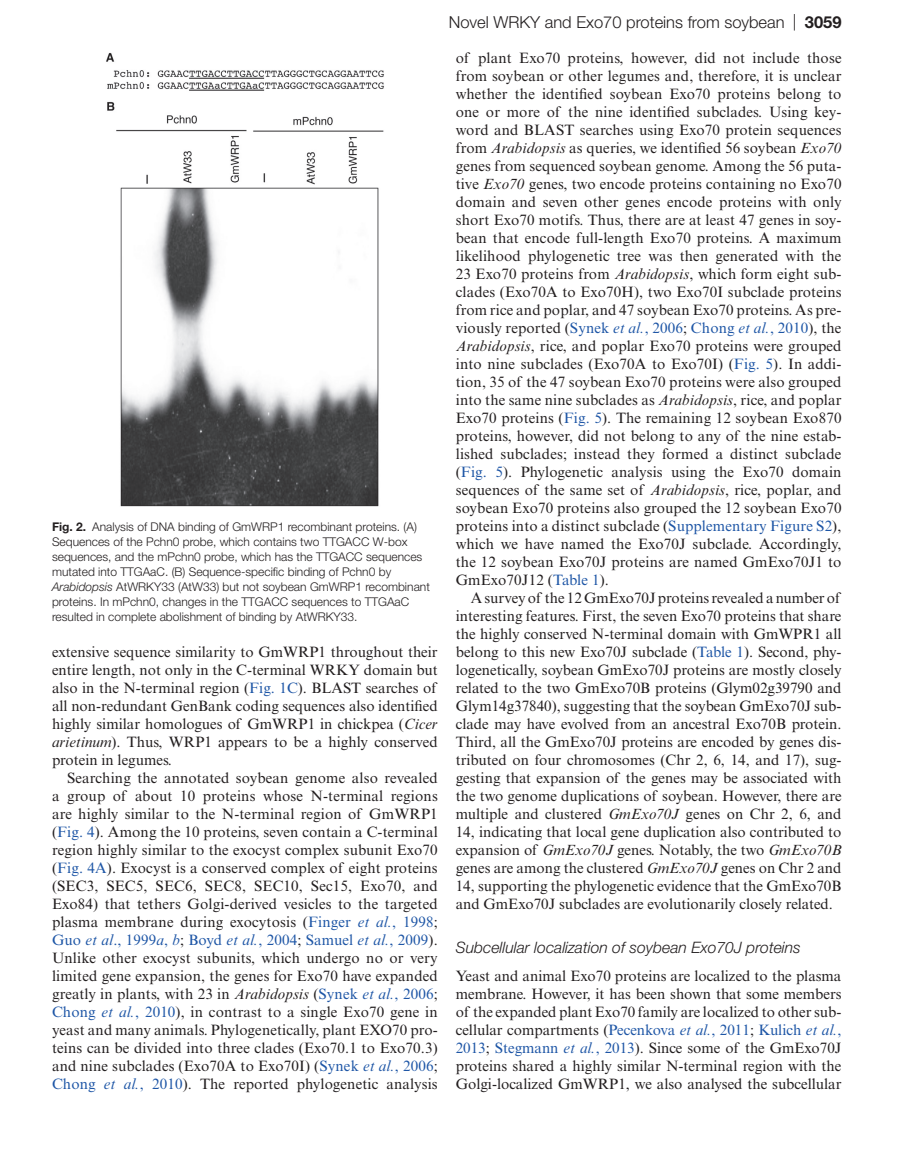
<style>
.page{position:relative;width:897px;height:1165px;background:#fff}
.page>*{position:absolute;margin:0;border:0;box-sizing:border-box;transform-origin:0 0}
.t1{font:300 16.5px "Helvetica Neue LT Std";color:#231f20}
.t2{font:italic 300 15.75px "Helvetica Neue LT Std";color:#231f20}
.t3{font:15px/18px "Times New Roman MT Std";color:#231f20;text-align:justify}
.t4{font:300 12px/15px "Helvetica Neue LT Std";color:#231f20}
.s1{font-weight:700}
.s2{font-style:italic}
.s3{color:#1e56a6}
.s4{font-style:italic;color:#1e56a6}
</style>
<div class="page">
<img style="left:106px;top:52px;width:278px;height:454px">
<p class="t4" style="left:52px;top:518px;width:379px"><span class="s1">Fig. 2.</span> Analysis of DNA binding of GmWRP1 recombinant proteins. (A)<br>Sequences of the Pchn0 probe, which contains two TTGACC W-box sequences, and the mPchn0 probe, which has the TTGACC sequences mutated into TTGAaC. (B) Sequence-specific binding of Pchn0 by <span class="s2">Arabidopsis</span> AtWRKY33 (AtW33) but not soybean GmWRP1 recombinant proteins. In mPchn0, changes in the TTGACC sequences to TTGAaC resulted in complete abolishment of binding by AtWRKY33.</p>
<p class="t3" style="left:52px;top:643px;width:387px">extensive sequence similarity to GmWRP1 throughout their entire length, not only in the C-terminal WRKY domain but also in the N-terminal region (<span class="s3">Fig. 1C</span>). BLAST searches of all non-redundant GenBank coding sequences also identified highly similar homologues of GmWRP1 in chickpea (<span class="s2">Cicer arietinum</span>). Thus, WRP1 appears to be a highly conserved protein in legumes.</p>
<p class="t3" style="left:52px;top:769px;width:387px;text-indent:15px">Searching the annotated soybean genome also revealed a group of about 10 proteins whose N-terminal regions are highly similar to the N-terminal region of GmWRP1 (<span class="s3">Fig. 4</span>). Among the 10 proteins, seven contain a C-terminal region highly similar to the exocyst complex subunit Exo70 (<span class="s3">Fig. 4A</span>). Exocyst is a conserved complex of eight proteins (SEC3, SEC5, SEC6, SEC8, SEC10, Sec15, Exo70, and Exo84) that tethers Golgi-derived vesicles to the targeted plasma membrane during exocytosis (<span class="s3">Finger</span> <span class="s4">et al.</span><span class="s3">, 1998</span>; <span class="s3">Guo</span> <span class="s4">et al</span><span class="s3">., 1999</span><span class="s4">a</span><span class="s3">,</span> <span class="s4">b</span>; <span class="s3">Boyd</span> <span class="s4">et al.</span><span class="s3">, 2004</span>; <span class="s3">Samuel</span> <span class="s4">et al.</span><span class="s3">, 2009</span>).<br>Unlike other exocyst subunits, which undergo no or very limited gene expansion, the genes for Exo70 have expanded greatly in plants, with 23 in <span class="s2">Arabidopsis</span> (<span class="s3">Synek</span> <span class="s4">et al.</span><span class="s3">, 2006</span>; <span class="s3">Chong</span> <span class="s4">et al.</span><span class="s3">, 2010</span>), in contrast to a single Exo70 gene in yeast and many animals. Phylogenetically, plant EXO70 pro&shy;teins can be divided into three clades (Exo70.1 to Exo70.3) and nine subclades (Exo70A to Exo70I) (<span class="s3">Synek</span> <span class="s4">et al.</span><span class="s3">, 2006</span>; <span class="s3">Chong</span> <span class="s4">et al.</span><span class="s3">, 2010</span>). The reported phylogenetic analysis</p>
<p class="t1" style="left:449px;top:12px;width:394px">Novel WRKY and Exo70 proteins from soybean | <span class="s1">3059</span></p>
<p class="t3" style="left:455px;top:49px;width:387px">of plant Exo70 proteins, however, did not include those from soybean or other legumes and, therefore, it is unclear whether the identified soybean Exo70 proteins belong to one or more of the nine identified subclades. Using key&shy;word and BLAST searches using Exo70 protein sequences from <span class="s2">Arabidopsis</span> as queries, we identified 56 soybean <span class="s2">Exo70 </span>genes from sequenced soybean genome. Among the 56 puta&shy;tive <span class="s2">Exo70</span> genes, two encode proteins containing no Exo70 domain and seven other genes encode proteins with only short Exo70 motifs. Thus, there are at least 47 genes in soy&shy;bean that encode full-length Exo70 proteins. A maximum likelihood phylogenetic tree was then generated with the 23 Exo70 proteins from <span class="s2">Arabidopsis</span>, which form eight sub&shy;clades (Exo70A to Exo70H), two Exo70I subclade proteins from rice and poplar, and 47 soybean Exo70 proteins. As pre&shy;viously reported (<span class="s3">Synek</span> <span class="s4">et al.</span><span class="s3">, 2006</span>; <span class="s3">Chong</span> <span class="s4">et al.</span><span class="s3">, 2010</span>), the <span class="s2">Arabidopsis</span>, rice, and poplar Exo70 proteins were grouped into nine subclades (Exo70A to Exo70I) (<span class="s3">Fig. 5</span>). In addi&shy;tion, 35 of the 47 soybean Exo70 proteins were also grouped into the same nine subclades as <span class="s2">Arabidopsis</span>, rice, and poplar Exo70 proteins (<span class="s3">Fig. 5</span>). The remaining 12 soybean Exo870 proteins, however, did not belong to any of the nine estab&shy;lished subclades; instead they formed a distinct subclade (<span class="s3">Fig. 5</span>). Phylogenetic analysis using the Exo70 domain sequences of the same set of <span class="s2">Arabidopsis</span>, rice, poplar, and soybean Exo70 proteins also grouped the 12 soybean Exo70 proteins into a distinct subclade (<span class="s3">Supplementary Figure S2</span>), which we have named the Exo70J subclade. Accordingly, the 12 soybean Exo70J proteins are named GmExo70J1 to GmExo70J12 (<span class="s3">Table 1</span>).</p>
<p class="t3" style="left:455px;top:589px;width:387px;text-indent:15px">A survey of the 12 GmExo70J proteins revealed a number of interesting features. First, the seven Exo70 proteins that share the highly conserved N-terminal domain with GmWPR1 all belong to this new Exo70J subclade (<span class="s3">Table 1</span>). Second, phy&shy;logenetically, soybean GmExo70J proteins are mostly closely related to the two GmExo70B proteins (Glym02g39790 and Glym14g37840), suggesting that the soybean GmExo70J sub&shy;clade may have evolved from an ancestral Exo70B protein.<br>Third, all the GmExo70J proteins are encoded by genes dis&shy;tributed on four chromosomes (Chr 2, 6, 14, and 17), sug&shy;gesting that expansion of the genes may be associated with the two genome duplications of soybean. However, there are multiple and clustered <span class="s2">GmExo70J</span> genes on Chr 2, 6, and 14, indicating that local gene duplication also contributed to expansion of <span class="s2">GmExo70J</span> genes. Notably, the two <span class="s2">GmExo70B </span>genes are among the clustered <span class="s2">GmExo70J</span> genes on Chr 2 and 14, supporting the phylogenetic evidence that the GmExo70B and GmExo70J subclades are evolutionarily closely related.</p>
<p class="t2" style="left:455px;top:937px;width:346px">Subcellular localization of soybean Exo70J proteins</p>
<p class="t3" style="left:455px;top:967px;width:387px">Yeast and animal Exo70 proteins are localized to the plasma membrane. However, it has been shown that some members of the expanded plant Exo70 family are localized to other sub&shy;cellular compartments (<span class="s3">Pecenkova</span> <span class="s4">et al.</span><span class="s3">, 2011</span>; <span class="s3">Kulich</span> <span class="s4">et al.</span><span class="s3">, 2013</span>; <span class="s3">Stegmann</span> <span class="s4">et al.</span><span class="s3">, 2013</span>). Since some of the GmExo70J proteins shared a highly similar N-terminal region with the Golgi-localized GmWRP1, we also analysed the subcellular</p>
</div>
